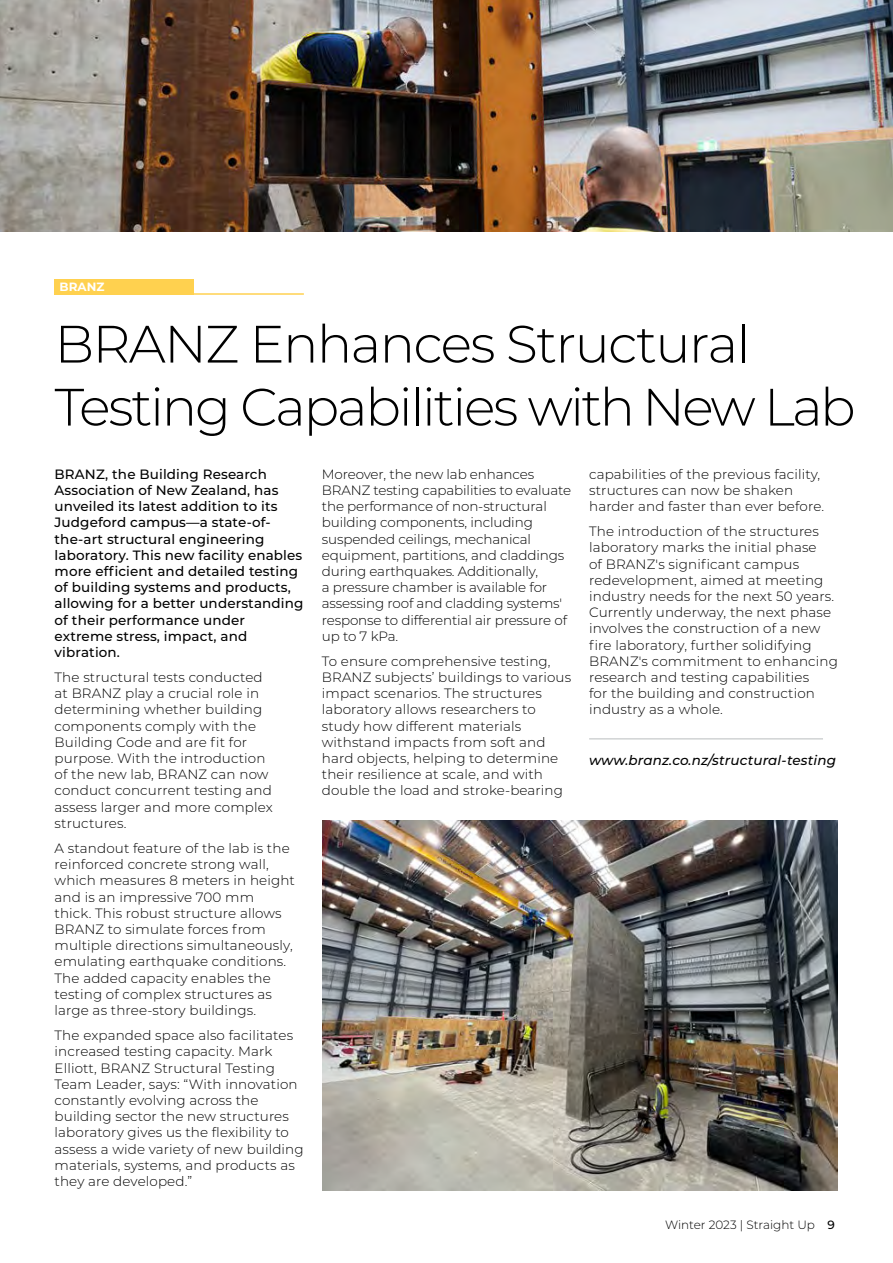
<style>
.page{position:relative;width:893px;height:1263px;background:#fff}
.page>*{position:absolute;margin:0;border:0;box-sizing:border-box;transform-origin:0 0}
.t1{font:300 52.5px/63px "Montserrat";letter-spacing:-.04em;color:#000}
.t2{font:300 13.5px/16.2px "Montserrat";letter-spacing:.01em;color:#000}
.t3{font:500 13.5px/16.2px "Montserrat";letter-spacing:.01em;color:#000}
.t4{font:300 13.5px/16.2px "Montserrat";letter-spacing:-.01em;color:#000}
.t5{font:italic 500 13.5px "Montserrat";letter-spacing:.01em;color:#000}
.t6{font:300 12px "Montserrat";color:#000}
.t7{font:700 12px "Montserrat";color:#fff}
.s1{font-weight:500}
</style>
<div class="page">
<hr style="left:589px;top:738px;width:234px;height:1px;background:#d1d3d4">
<div style="left:55px;top:279px;width:139px;height:16px;background:#ffd14f"></div>
<hr style="left:55px;top:293px;width:249px;height:2px;background:#ffd14f">
<img style="left:0;top:0;width:893px;height:232px">
<img style="left:323px;top:821px;width:515px;height:369px">
<p class="t7" style="left:60px;top:278px;width:46px">BRANZ</p>
<h1 class="t1" style="left:55px;top:311px;width:802px">BRANZ Enhances Structural<br>Testing Capabilities with New Lab</h1>
<p class="t3" style="left:55px;top:465px;width:250px">BRANZ, the Building Research<br>Association of New Zealand, has unveiled its latest addition to its<br>Judgeford campus—a state-of&shy;the-art structural engineering laboratory. This new facility enables more efficient and detailed testing of building systems and products, allowing for a better understanding of their performance under extreme stress, impact, and vibration.</p>
<p class="t2" style="left:55px;top:669px;width:220px">The structural tests conducted at BRANZ play a crucial role in determining whether building components comply with the<br>Building Code and are fit for purpose. With the introduction of the new lab, BRANZ can now conduct concurrent testing and assess larger and more complex structures.</p>
<p class="t2" style="left:55px;top:840px;width:242px">A standout feature of the lab is the reinforced concrete strong wall, which measures 8 meters in height and is an impressive 700 mm<br>thick. This robust structure allows BRANZ to simulate forces from multiple directions simultaneously, emulating earthquake conditions.<br>The added capacity enables the testing of complex structures as large as three-story buildings.</p>
<p class="t2" style="left:55px;top:1027px;width:251px">The expanded space also facilitates increased testing capacity. Mark Elliott, BRANZ Structural Testing Team Leader, says: “With innovation constantly evolving across the building sector the new structures laboratory gives us the flexibility to assess a wide variety of new building materials, systems, and products as they are developed.”</p>
<p class="t4" style="left:322px;top:465px;width:251px">Moreover, the new lab enhances BRANZ testing capabilities to evaluate the performance of non-structural building components, including suspended ceilings, mechanical equipment, partitions, and claddings during earthquakes. Additionally,<br>a pressure chamber is available for assessing roof and cladding systems' response to differential air pressure of up to 7 kPa.</p>
<p class="t2" style="left:322px;top:652px;width:251px">To ensure comprehensive testing, BRANZ subjects’ buildings to various impact scenarios. The structures laboratory allows researchers to study how different materials withstand impacts from soft and hard objects, helping to determine their resilience at scale, and with double the load and stroke-bearing</p>
<p class="t2" style="left:589px;top:465px;width:237px">capabilities of the previous facility, structures can now be shaken harder and faster than ever before.</p>
<p class="t2" style="left:589px;top:523px;width:250px">The introduction of the structures laboratory marks the initial phase<br>of BRANZ's significant campus redevelopment, aimed at meeting industry needs for the next 50 years.<br>Currently underway, the next phase involves the construction of a new fire laboratory, further solidifying BRANZ's commitment to enhancing research and testing capabilities<br>for the building and construction industry as a whole.</p>
<p class="t5" style="left:589px;top:750px;width:248px">www.branz.co.nz/structural-testing</p>
<p class="t6" style="left:665px;top:1216px;width:171px">Winter 2023 | Straight Up <span class="s1">9</span></p>
</div>
